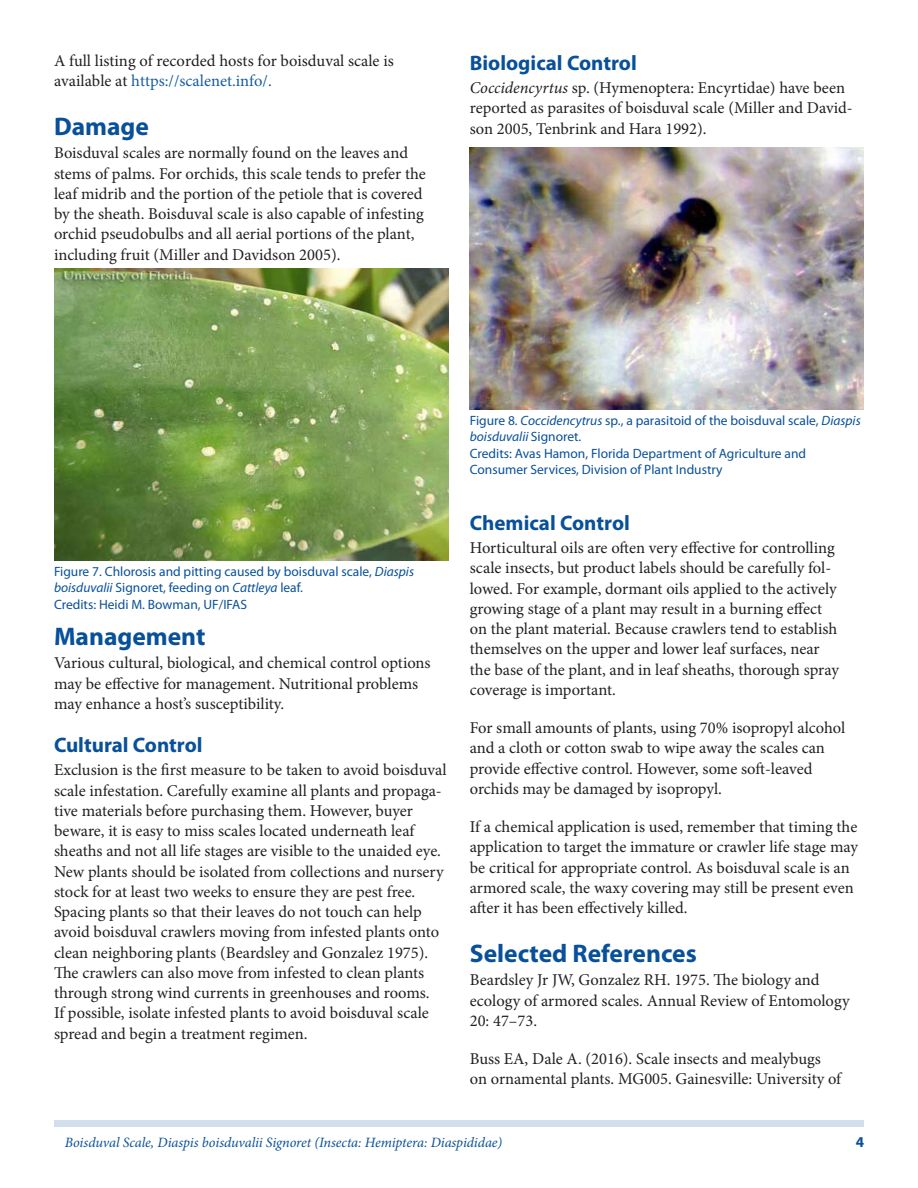
<style>
.page{position:relative;width:918px;height:1188px;background:#fff}
.page>*{position:absolute;margin:0;border:0;box-sizing:border-box;transform-origin:0 0}
.SectionHeading0{font:700 25.5px "Myriad Pro";color:#09509a}
.Paragraph{font:700 25.5px "Myriad Pro";color:#09509a}
.SectionHeading1{font:700 21px "Myriad Pro";color:#09509a}
.Paragraph-2{font:16.5px/20.2px "Minion Pro";color:#231f20}
.t1{font:700 15px "Myriad Pro";color:#09509a}
.RunningTitleItalics{font:italic 14.25px "Minion Pro";letter-spacing:-.005em;color:#09509a}
.t2{font:13.5px/16.5px "Myriad Pro";color:#09509a}
.s1{color:#175d9e}
.s2{color:#09509a}
.s3{font-style:italic}
</style>
<div class="page">
<div style="left:54px;top:1120px;width:810px;height:7px;background:#d0dfeb"></div>
<img style="left:54px;top:269px;width:394px;height:291px">
<img style="left:470px;top:147px;width:394px;height:262px">
<p class="Paragraph-2" style="left:54px;top:51px;width:341px">A full listing of recorded hosts for boisduval scale is available at <span class="s1">https://scalenet.info/</span><span class="s2">.</span></p>
<p class="Paragraph" style="left:54px;top:110px;width:96px">Damage</p>
<p class="Paragraph-2" style="left:54px;top:143px;width:373px">Boisduval scales are normally found on the leaves and stems of palms. For orchids, this scale tends to prefer the leaf midrib and the portion of the petiole that is covered by the sheath. Boisduval scale is also capable of infesting orchid pseudobulbs and all aerial portions of the plant, including fruit (Miller and Davidson 2005).</p>
<p class="SectionHeading1" style="left:470px;top:49px;width:169px">Biological Control</p>
<p class="Paragraph-2" style="left:470px;top:78px;width:385px"><span class="s3">Coccidencyrtus</span> sp. (Hymenoptera: Encyrtidae) have been reported as parasites of boisduval scale (Miller and David&shy;son 2005, Tenbrink and Hara 1992).</p>
<p class="t2" style="left:54px;top:563px;width:362px">Figure 7. Chlorosis and pitting caused by boisduval scale, <span class="s3">Diaspis boisduvalii</span> Signoret, feeding on <span class="s3">Cattleya</span> leaf.<br>Credits: Heidi M. Bowman, UF/IFAS</p>
<p class="SectionHeading0" style="left:54px;top:620px;width:153px">Management</p>
<p class="Paragraph-2" style="left:54px;top:653px;width:378px">Various cultural, biological, and chemical control options may be effective for management. Nutritional problems may enhance a host’s susceptibility.</p>
<p class="SectionHeading1" style="left:54px;top:731px;width:150px">Cultural Control</p>
<p class="Paragraph-2" style="left:54px;top:760px;width:394px">Exclusion is the first measure to be taken to avoid boisduval scale infestation. Carefully examine all plants and propaga&shy;tive materials before purchasing them. However, buyer beware, it is easy to miss scales located underneath leaf sheaths and not all life stages are visible to the unaided eye.<br>New plants should be isolated from collections and nursery stock for at least two weeks to ensure they are pest free.<br>Spacing plants so that their leaves do not touch can help avoid boisduval crawlers moving from infested plants onto clean neighboring plants (Beardsley and Gonzalez 1975).<br>The crawlers can also move from infested to clean plants through strong wind currents in greenhouses and rooms.<br>If possible, isolate infested plants to avoid boisduval scale spread and begin a treatment regimen.</p>
<p class="t2" style="left:470px;top:412px;width:392px">Figure 8. <span class="s3">Coccidencytrus</span> sp., a parasitoid of the boisduval scale, <span class="s3">Diaspis boisduvalii</span> Signoret.<br>Credits: Avas Hamon, Florida Department of Agriculture and Consumer Services, Division of Plant Industry</p>
<p class="SectionHeading1" style="left:470px;top:509px;width:162px">Chemical Control</p>
<p class="Paragraph-2" style="left:470px;top:538px;width:371px">Horticultural oils are often very effective for controlling scale insects, but product labels should be carefully fol&shy;lowed. For example, dormant oils applied to the actively growing stage of a plant may result in a burning effect on the plant material. Because crawlers tend to establish themselves on the upper and lower leaf surfaces, near the base of the plant, and in leaf sheaths, thorough spray coverage is important.</p>
<p class="Paragraph-2" style="left:470px;top:718px;width:377px">For small amounts of plants, using 70% isopropyl alcohol and a cloth or cotton swab to wipe away the scales can provide effective control. However, some soft-leaved orchids may be damaged by isopropyl.</p>
<p class="Paragraph-2" style="left:470px;top:817px;width:390px">If a chemical application is used, remember that timing the application to target the immature or crawler life stage may be critical for appropriate control. As boisduval scale is an armored scale, the waxy covering may still be present even after it has been effectively killed.</p>
<p class="SectionHeading0" style="left:470px;top:937px;width:228px">Selected References</p>
<p class="Paragraph-2" style="left:470px;top:970px;width:381px">Beardsley Jr JW, Gonzalez RH. 1975. The biology and ecology of armored scales. Annual Review of Entomology<br>20: 47–73.</p>
<p class="Paragraph-2" style="left:470px;top:1049px;width:373px">Buss EA, Dale A. (2016). Scale insects and mealybugs on ornamental plants. MG005. Gainesville: University of</p>
<p class="RunningTitleItalics" style="left:65px;top:1133px;width:439px">Boisduval Scale, Diaspis boisduvalii Signoret (Insecta: Hemiptera: Diaspididae)</p>
<p class="t1" style="left:856px;top:1133px;width:10px">4</p>
</div>
